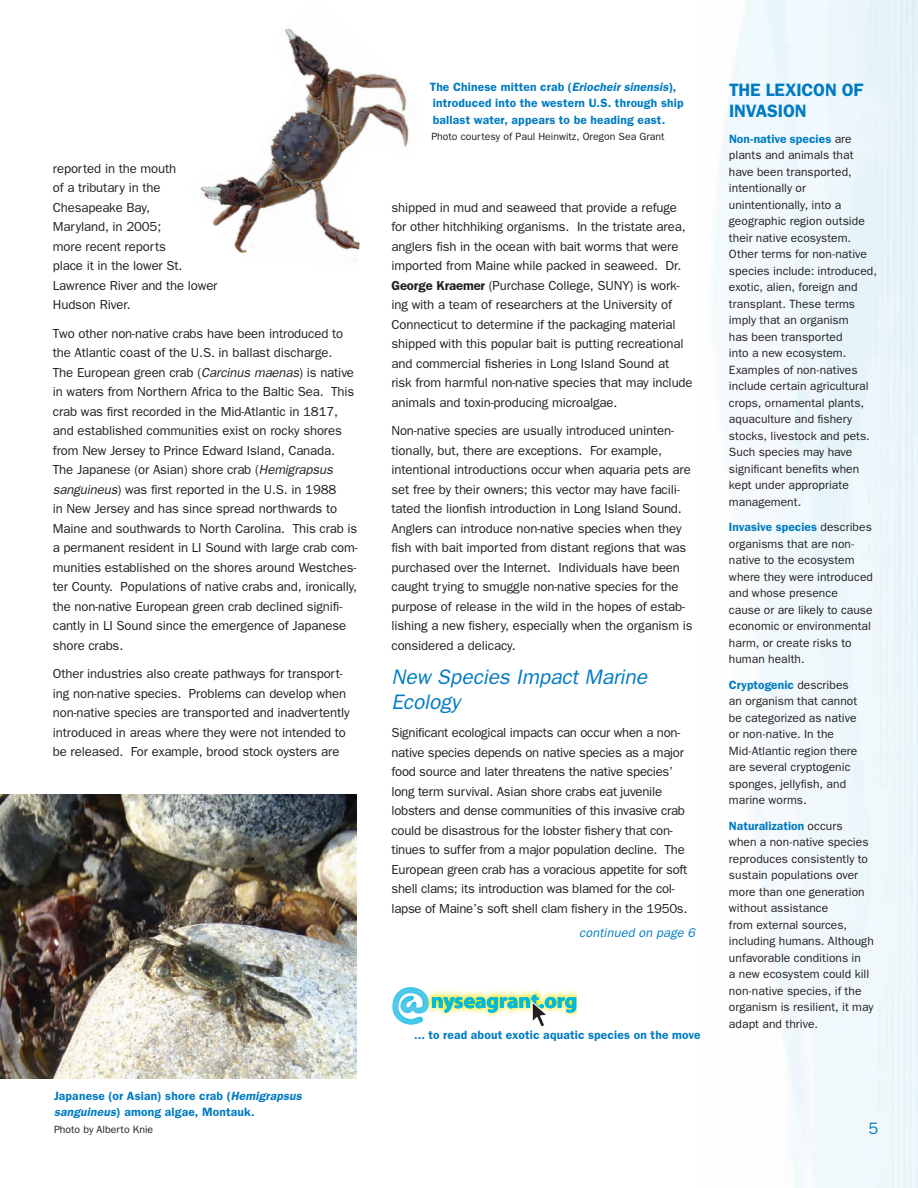
<style>
.page{position:relative;width:918px;height:1188px;background:#fff}
.page>*{position:absolute;margin:0;border:0;box-sizing:border-box;transform-origin:0 0}
.t1{font:700 21.6px "Myriad Pro";color:#00bbe7}
.Body_Subheads{font:italic 21px/25.2px "Franklin Gothic";color:#007bc3}
.sidebar_text{font:600 18px "Franklin Gothic";letter-spacing:-.005em;color:#007bc3}
.Body_Text{font:13.2px/19.5px "Franklin Gothic";letter-spacing:-.01em;color:#231f20}
.Body_Text-2{font:italic 12.75px "Franklin Gothic";letter-spacing:.01em;color:#007bc3}
.sidebar_text-2{font:12px/16.5px "Franklin Gothic";letter-spacing:.005em;color:#231f20}
.t2{font:600 12px/16.5px "Franklin Gothic";letter-spacing:.015em;color:#007bc3}
.t3{font:10.5px "Franklin Gothic";color:#231f20}
.s1{font-style:italic}
.s2{font-weight:600}
.s3{font-weight:600;color:#007bc3}
</style>
<div class="page">
<img style="left:1px;top:795px;width:356px;height:283px">
<img style="left:200px;top:28px;width:209px;height:233px">
<svg style="left:392px;top:987px;width:30px;height:38px"></svg>
<img style="left:422px;top:989px;width:155px;height:33px">
<svg style="left:531px;top:1000px;width:19px;height:26px"></svg>
<p class="Body_Text" style="left:53px;top:158px;width:166px">reported in the mouth<br>of a tributary in the<br>Chesapeake Bay,<br>Maryland, in 2005;<br>more recent reports<br>place it in the lower St.<br>Lawrence River and the lower<br>Hudson River.</p>
<p class="Body_Text" style="left:53px;top:323px;width:306px">Two other non-native crabs have been introduced to the Atlantic coast of the U.S. in ballast discharge.<br>The European green crab (<span class="s1">Carcinus maenas</span>) is native in waters from Northern Africa to the Baltic Sea. This crab was first recorded in the Mid-Atlantic in 1817, and established communities exist on rocky shores from New Jersey to Prince Edward Island, Canada.<br>The Japanese (or Asian) shore crab (<span class="s1">Hemigrapsus sanguineus</span>) was first reported in the U.S. in 1988<br>in New Jersey and has since spread northwards to Maine and southwards to North Carolina. This crab is a permanent resident in LI Sound with large crab com&shy;munities established on the shores around Westches&shy;ter County. Populations of native crabs and, ironically, the non-native European green crab declined signifi&shy;cantly in LI Sound since the emergence of Japanese shore crabs.</p>
<p class="Body_Text" style="left:53px;top:664px;width:298px">Other industries also create pathways for transport&shy;ing non-native species. Problems can develop when non-native species are transported and inadvertently introduced in areas where they were not intended to be released. For example, brood stock oysters are</p>
<p class="t2" style="left:54px;top:1087px;width:249px">Japanese (or Asian) shore crab (<span class="s1">Hemigrapsus sanguineus</span>) among algae, Montauk.</p>
<p class="t3" style="left:54px;top:1123px;width:101px">Photo by Alberto Knie</p>
<p class="t2" style="left:430px;top:78px;width:255px">The Chinese mitten crab (<span class="s1">Eriocheir sinensis</span>), introduced into the western U.S. through ship ballast water, appears to be heading east.</p>
<p class="t3" style="left:431px;top:131px;width:235px">Photo courtesy of Paul Heinwitz, Oregon Sea Grant</p>
<p class="Body_Text" style="left:392px;top:197px;width:303px">shipped in mud and seaweed that provide a refuge for other hitchhiking organisms. In the tristate area, anglers fish in the ocean with bait worms that were imported from Maine while packed in seaweed. Dr.<br><span class="s2">George Kraemer</span> (Purchase College, SUNY) is work&shy;ing with a team of researchers at the University of Connecticut to determine if the packaging material shipped with this popular bait is putting recreational and commercial fisheries in Long Island Sound at risk from harmful non-native species that may include animals and toxin-producing microalgae.</p>
<p class="Body_Text" style="left:392px;top:421px;width:303px">Non-native species are usually introduced uninten&shy;tionally, but, there are exceptions. For example, intentional introductions occur when aquaria pets are set free by their owners; this vector may have facili&shy;tated the lionfish introduction in Long Island Sound.<br>Anglers can introduce non-native species when they fish with bait imported from distant regions that was purchased over the Internet. Individuals have been caught trying to smuggle non-native species for the purpose of release in the wild in the hopes of estab&shy;lishing a new fishery, especially when the organism is considered a delicacy.</p>
<p class="Body_Subheads" style="left:392px;top:664px;width:257px">New Species Impact Marine<br>Ecology</p>
<p class="Body_Text" style="left:392px;top:723px;width:297px">Significant ecological impacts can occur when a non&shy;native species depends on native species as a major food source and later threatens the native species’ long term survival. Asian shore crabs eat juvenile lobsters and dense communities of this invasive crab could be disastrous for the lobster fishery that con&shy;tinues to suffer from a major population decline. The European green crab has a voracious appetite for soft shell clams; its introduction was blamed for the col&shy;lapse of Maine’s soft shell clam fishery in the 1950s.</p>
<p class="Body_Text-2" style="left:579px;top:926px;width:118px">continued on page 6</p>
<p class="t1" style="left:431px;top:986px;width:148px">nyseagrant.org</p>
<p class="t2" style="left:414px;top:1027px;width:288px">... to read about exotic aquatic species on the move</p>
<p class="sidebar_text" style="left:729px;top:79px;width:85px">The Lexicon</p>
<p class="sidebar_text" style="left:842px;top:79px;width:23px">of</p>
<p class="sidebar_text" style="left:729px;top:100px;width:66px">Invasion</p>
<p class="sidebar_text-2" style="left:729px;top:130px;width:149px"><span class="s3">Non-native species</span> are plants and animals that have been transported, intentionally or unintentionally, into a geographic region outside their native ecosystem.<br>Other terms for non-native species include: introduced, exotic, alien, foreign and transplant. These terms imply that an organism<br>has been transported<br>into a new ecosystem.<br>Examples of non-natives include certain agricultural crops, ornamental plants, aquaculture and fishery stocks, livestock and pets.<br>Such species may have significant benefits when kept under appropriate management.</p>
<p class="sidebar_text-2" style="left:729px;top:519px;width:146px"><span class="s3">Invasive species</span> describes organisms that are non&shy;native to the ecosystem where they were introduced and whose presence<br>cause or are likely to cause economic or environmental harm, or create risks to human health.</p>
<p class="sidebar_text-2" style="left:729px;top:676px;width:130px"><span class="s3">Cryptogenic</span> describes an organism that cannot be categorized as native or non-native. In the<br>Mid-Atlantic region there are several cryptogenic sponges, jellyfish, and marine worms.</p>
<p class="sidebar_text-2" style="left:729px;top:817px;width:146px"><span class="s3">Naturalization</span> occurs<br>when a non-native species reproduces consistently to sustain populations over more than one generation without assistance<br>from external sources, including humans. Although unfavorable conditions in<br>a new ecosystem could kill non-native species, if the organism is resilient, it may adapt and thrive.</p>
</div>
